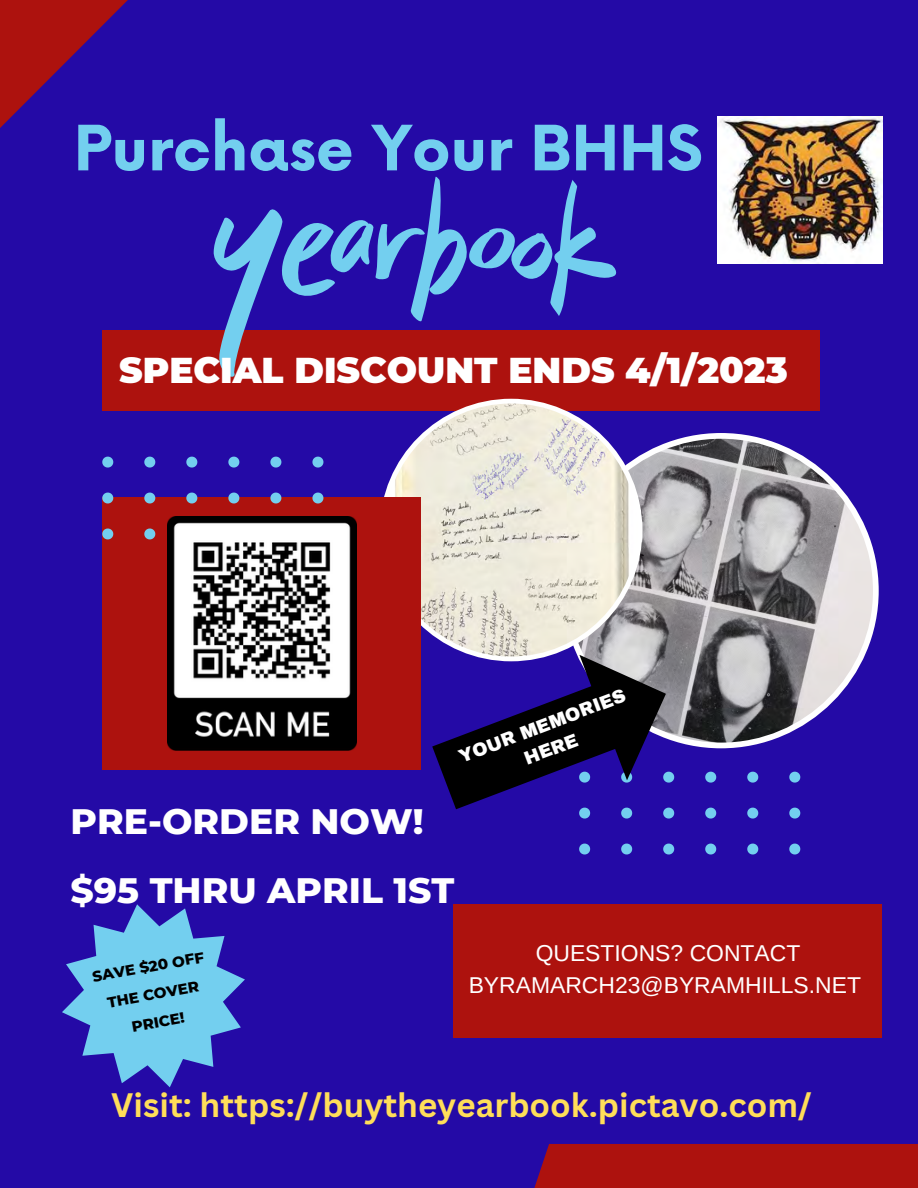
<style>
.page{position:relative;width:918px;height:1188px;background:#240aa6}
.page>*{position:absolute;margin:0;border:0;box-sizing:border-box;transform-origin:0 0}
.t1{font:700 60.9px "Now";color:#73cfef}
.t2{font:800 36.15px/68.6px "Montserrat";color:#fff}
.t3{font:900 35.85px "Montserrat";color:#fff}
.t4{font:700 33px "Canva Sans";color:#ffde59}
.t5{font:22.95px/31.5px "Arimo";color:#fff;text-align:center}
.t6{font:900 18.45px/24.8px "Archivo";color:#fff;text-align:center}
.t7{font:800 15.15px/28.2px "Montserrat";color:#000;text-align:center}
</style>
<div class="page">
<svg style="left:0;top:0;width:128px;height:128px"></svg>
<div style="left:534px;top:1144px;width:384px;height:44px;background:#ad120e"></div>
<div style="left:102px;top:330px;width:718px;height:81px;background:#ad120e"></div>
<div style="left:453px;top:904px;width:429px;height:134px;background:#ad120e"></div>
<svg style="left:642px;top:433px;width:237px;height:315px"></svg>
<svg style="left:380px;top:399px;width:262px;height:262px;background:#d3c6c9"></svg>
<div style="left:102px;top:498px;width:318px;height:272px;background:#ad120e"></div>
<svg style="left:144px;top:529px;width:11px;height:10px"></svg>
<svg style="left:102px;top:529px;width:11px;height:10px"></svg>
<svg style="left:312px;top:493px;width:11px;height:10px"></svg>
<svg style="left:270px;top:493px;width:11px;height:10px"></svg>
<svg style="left:228px;top:493px;width:11px;height:10px"></svg>
<svg style="left:186px;top:493px;width:11px;height:10px"></svg>
<svg style="left:144px;top:493px;width:11px;height:10px"></svg>
<svg style="left:102px;top:493px;width:11px;height:10px"></svg>
<svg style="left:312px;top:457px;width:11px;height:11px"></svg>
<svg style="left:270px;top:457px;width:11px;height:11px"></svg>
<svg style="left:228px;top:457px;width:11px;height:11px"></svg>
<svg style="left:186px;top:457px;width:11px;height:11px"></svg>
<svg style="left:144px;top:457px;width:11px;height:11px"></svg>
<svg style="left:102px;top:457px;width:11px;height:11px"></svg>
<svg style="left:789px;top:844px;width:11px;height:10px"></svg>
<svg style="left:747px;top:844px;width:11px;height:10px"></svg>
<svg style="left:705px;top:844px;width:11px;height:10px"></svg>
<svg style="left:663px;top:844px;width:11px;height:10px"></svg>
<svg style="left:621px;top:844px;width:11px;height:10px"></svg>
<svg style="left:579px;top:844px;width:11px;height:10px"></svg>
<svg style="left:789px;top:808px;width:11px;height:11px"></svg>
<svg style="left:747px;top:808px;width:11px;height:11px"></svg>
<svg style="left:705px;top:808px;width:11px;height:11px"></svg>
<svg style="left:789px;top:772px;width:11px;height:11px"></svg>
<svg style="left:747px;top:772px;width:11px;height:11px"></svg>
<svg style="left:705px;top:772px;width:11px;height:11px"></svg>
<svg style="left:213px;top:176px;width:404px;height:201px"></svg>
<img style="left:167px;top:517px;width:189px;height:234px">
<svg style="left:62px;top:904px;width:183px;height:183px"></svg>
<img style="left:717px;top:117px;width:166px;height:146px">
<svg style="left:432px;top:655px;width:242px;height:164px"></svg>
<h1 class="t1" style="left:74px;top:103px;width:631px">Purchase Your BHHS</h1>
<h3 class="t3" style="left:119px;top:343px;width:670px">SPECIAL DISCOUNT ENDS 4/1/2023</h3>
<p class="t6" style="left:455px;top:746px;width:178px;rotate:-21deg">YOUR MEMORIES<br>HERE</p>
<h2 class="t2" style="left:71px;top:785px;width:385px">PRE-ORDER NOW! $95 THRU APRIL 1ST</h2>
<p class="t7" style="left:90px;top:962px;width:115px;rotate:-10deg">SAVE $20 OFF<br>THE COVER<br>PRICE!</p>
<p class="t5" style="left:469px;top:938px;width:394px">QUESTIONS? CONTACT<br>BYRAMARCH23@BYRAMHILLS.NET</p>
<h3 class="t4" style="left:111px;top:1086px;width:702px">Visit: https://buytheyearbook.pictavo.com/</h3>
</div>
